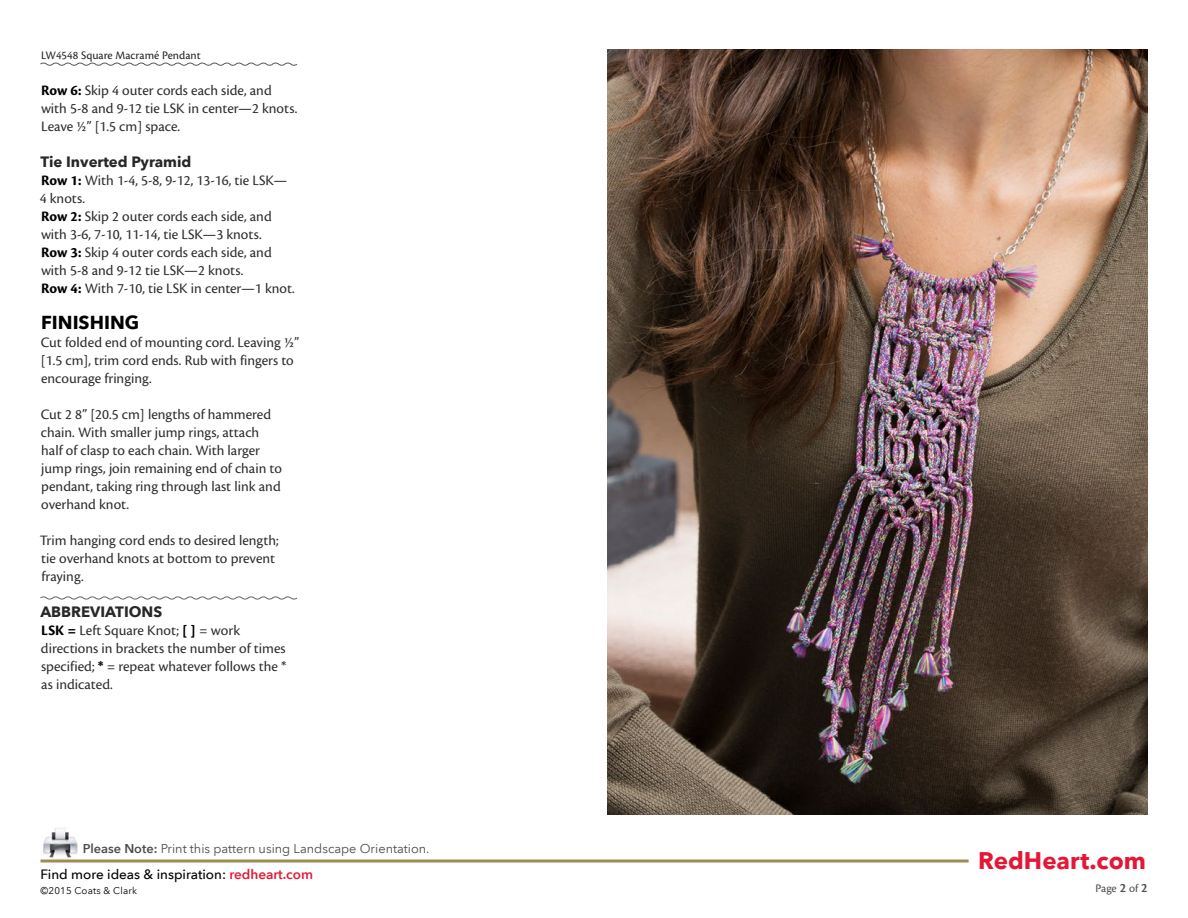
<style>
.page{position:relative;width:1188px;height:918px;background:#fff}
.page>*{position:absolute;margin:0;border:0;box-sizing:border-box;transform-origin:0 0}
.t1{font:700 24px "Avenir Next LT Pro";color:#e31837}
.t2{font:700 18.75px "Avenir Next LT Pro";color:#000}
.t3{font:15px/18px "Cronos Pro";color:#2e2e2f}
.t4{font:700 15px "Avenir Next LT Pro";color:#292829}
.t5{font:500 13.5px "Avenir Next LT Pro";color:#000}
.t6{font:12.75px "Avenir Next LT Pro";color:#4d4d4f}
.t7{font:12px "Cronos Pro Capt";color:#292829}
.t8{font:12px "Cronos Pro";color:#4d4d4f}
.t9{font:9.75px "Avenir Next LT Pro";letter-spacing:.02em;color:#000}
.s1{font-weight:700;color:#000}
.s2{font-weight:600}
.s3{font-weight:600;color:#e31837}
.s4{font-family:"Cronos Pro Semibold Subh";font-size:13.5px}
</style>
<div class="page">
<hr style="left:40px;top:860px;width:929px;height:2px;background:#a18b50">
<img style="left:43px;top:828px;width:35px;height:31px">
<svg style="left:40px;top:62px;width:258px;height:4px"></svg>
<svg style="left:40px;top:596px;width:258px;height:4px"></svg>
<img style="left:608px;top:50px;width:540px;height:765px">
<p class="t7" style="left:41px;top:48px;width:161px">LW4548 Square Macramé Pendant</p>
<p class="t3" style="left:41px;top:81px;width:258px"><span class="s1">Row 6:</span> Skip 4 outer cords each side, and with 5-8 and 9-12 tie LSK in center—2 knots.<br>Leave ½” [1.5 cm] space.</p>
<p class="t4" style="left:41px;top:152px;width:152px">Tie Inverted Pyramid</p>
<p class="t3" style="left:40px;top:171px;width:257px"><span class="s1">Row 1:</span> With 1-4, 5-8, 9-12, 13-16, tie LSK— 4 knots.<br><span class="s1">Row 2:</span> Skip 2 outer cords each side, and with 3-6, 7-10, 11-14, tie LSK—3 knots.<br><span class="s1">Row 3:</span> Skip 4 outer cords each side, and with 5-8 and 9-12 tie LSK—2 knots.<br><span class="s1">Row 4:</span> With 7-10, tie LSK in center—1 knot.</p>
<p class="t2" style="left:41px;top:310px;width:100px">FINISHING</p>
<p class="t3" style="left:41px;top:333px;width:260px">Cut folded end of mounting cord. Leaving ½” [1.5 cm], trim cord ends. Rub with fingers to encourage fringing.</p>
<p class="t3" style="left:41px;top:405px;width:243px">Cut 2 8” [20.5 cm] lengths of hammered chain. With smaller jump rings, attach half of clasp to each chain. With larger jump rings, join remaining end of chain to pendant, taking ring through last link and overhand knot.</p>
<p class="t3" style="left:40px;top:531px;width:241px">Trim hanging cord ends to desired length; tie overhand knots at bottom to prevent fraying.</p>
<p class="t4" style="left:40px;top:602px;width:123px">ABBREVIATIONS</p>
<p class="t3" style="left:41px;top:621px;width:247px"><span class="s1">LSK =</span> Left Square Knot; <span class="s1">[ ]</span> = work directions in brackets the number of times specified; <span class="s1">*</span> = repeat whatever follows the * as indicated.</p>
<p class="t6" style="left:83px;top:841px;width:348px"><span class="s2">Please Note:</span> Print this pattern using Landscape Orientation.</p>
<p class="t9" style="left:40px;top:885px;width:98px">©2015 Coats &amp; Clark</p>
<p class="t5" style="left:40px;top:866px;width:274px">Find more ideas &amp; inspiration: <span class="s3">redheart.com</span></p>
<h1 class="t1" style="left:978px;top:846px;width:169px">RedHeart.com</h1>
<p class="t8" style="left:1095px;top:881px;width:54px">Page <span class="s4">2</span> of <span class="s4">2</span></p>
</div>
